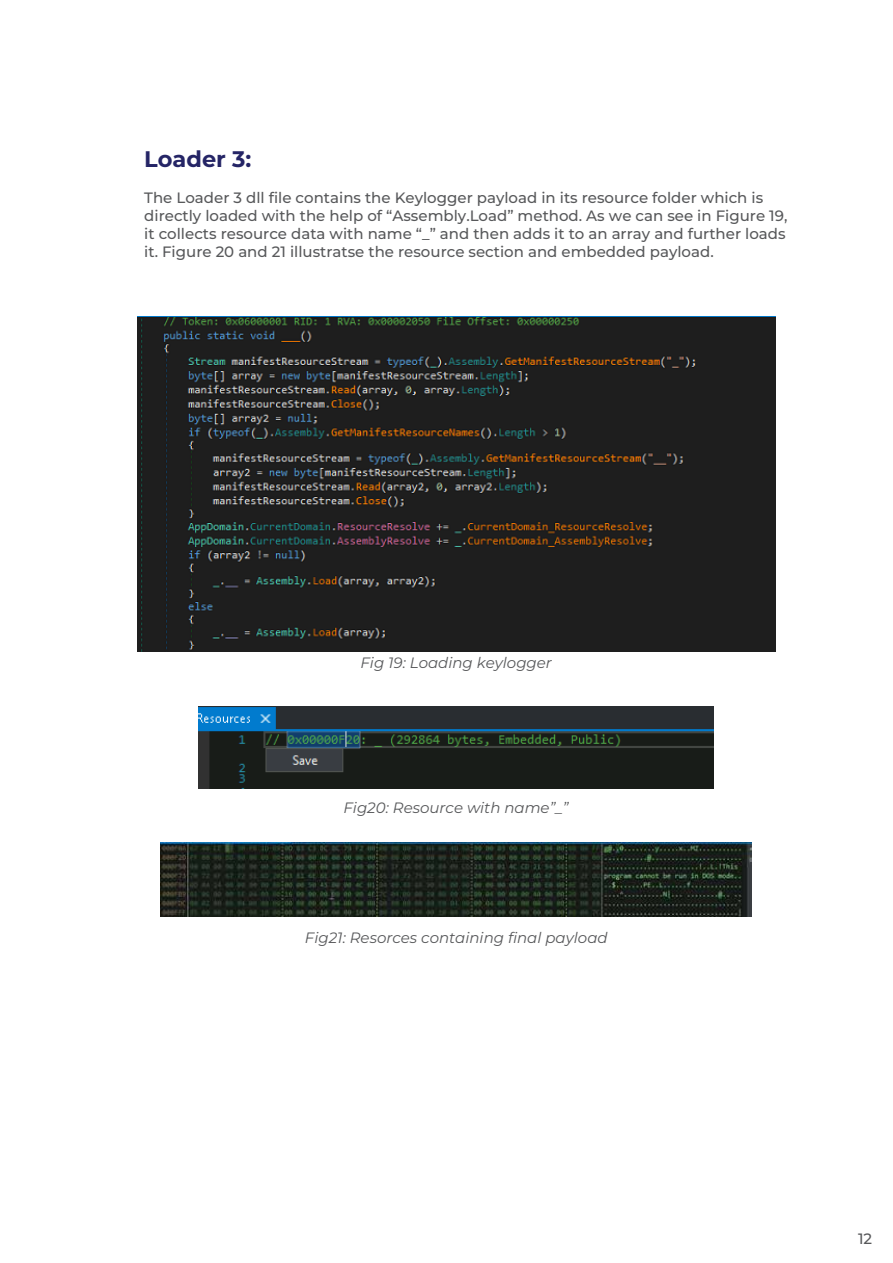
<style>
.page{position:relative;width:893px;height:1263px;background:#fff}
.page>*{position:absolute;margin:0;border:0;box-sizing:border-box;transform-origin:0 0}
.t1{font:700 22.5px "Montserrat";color:#252566}
.t2{font:500 15px/18px "Montserrat";color:#58595b}
.t3{font:italic 15px "Montserrat";color:#58595b}
</style>
<div class="page">
<img style="left:137px;top:317px;width:638px;height:334px">
<img style="left:199px;top:706px;width:515px;height:82px">
<img style="left:161px;top:843px;width:591px;height:73px">
<h1 class="t1" style="left:144px;top:143px;width:109px">Loader 3:</h1>
<p class="t2" style="left:144px;top:188px;width:645px">The Loader 3 dll file contains the Keylogger payload in its resource folder which is directly loaded with the help of “Assembly.Load” method. As we can see in Figure 19, it collects resource data with name “_” and then adds it to an array and further loads it. Figure 20 and 21 illustratse the resource section and embedded payload.</p>
<p class="t3" style="left:360px;top:653px;width:193px">Fig 19: Loading keylogger</p>
<p class="t3" style="left:343px;top:797px;width:227px">Fig20: Resource with name”_”</p>
<p class="t3" style="left:305px;top:927px;width:304px">Fig21: Resorces containing final payload</p>
<p class="t2" style="left:858px;top:1229px;width:16px">12</p>
</div>
